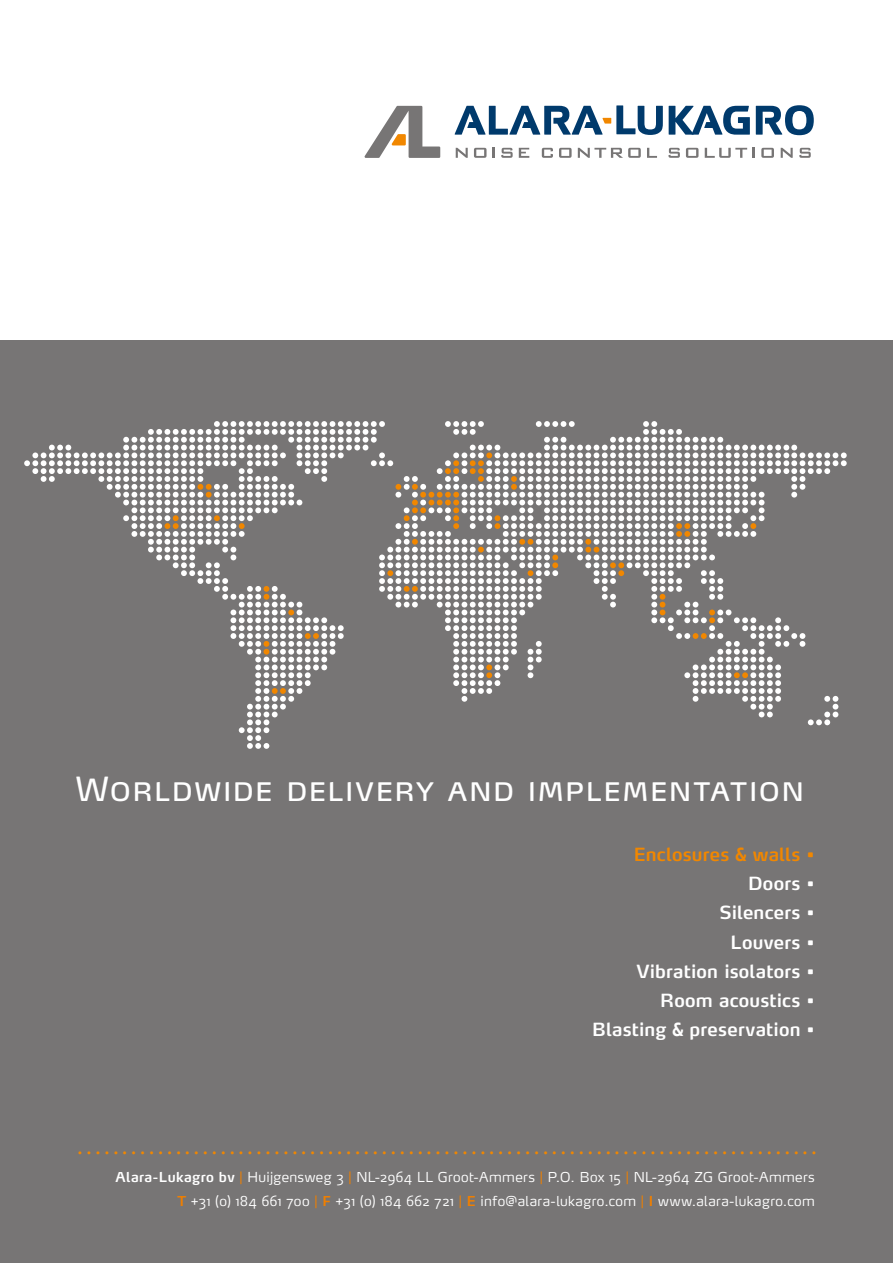
<style>
.page{position:relative;width:893px;height:1263px;background:#fff}
.page>*{position:absolute;margin:0;border:0;box-sizing:border-box;transform-origin:0 0}
.t1{font:33px "Max Regular SC";letter-spacing:.04em;color:#fff}
.t2{font:500 21px "Futura";color:#f18700}
.t3{font:600 18px/29.2px "Max";letter-spacing:.015em;color:#fff;text-align:right}
.t4{font:300 13.5px/23.2px "Max";letter-spacing:.035em;color:#fff;text-align:right}
.s1{color:#f18700}
.s2{font-family:"Menlo";font-weight:700;color:#f18700}
.s3{font-family:"Menlo";font-weight:700}
.s4{font-weight:600}
.s5{color:#f07f00}
.s6{font-weight:600;color:#f07f00}
</style>
<div class="page">
<div style="left:0;top:340px;width:893px;height:923px;background:#777575"></div>
<svg style="left:24px;top:421px;width:823px;height:328px"></svg>
<svg style="left:364px;top:106px;width:76px;height:52px"></svg>
<svg style="left:456px;top:148px;width:12px;height:10px"></svg>
<svg style="left:474px;top:148px;width:12px;height:10px"></svg>
<svg style="left:493px;top:148px;width:2px;height:10px"></svg>
<svg style="left:501px;top:148px;width:12px;height:10px"></svg>
<svg style="left:519px;top:148px;width:10px;height:10px"></svg>
<svg style="left:542px;top:148px;width:11px;height:10px"></svg>
<svg style="left:559px;top:148px;width:13px;height:10px"></svg>
<svg style="left:578px;top:148px;width:63px;height:10px"></svg>
<svg style="left:647px;top:148px;width:10px;height:10px"></svg>
<svg style="left:668px;top:148px;width:12px;height:10px"></svg>
<svg style="left:686px;top:148px;width:12px;height:10px"></svg>
<svg style="left:705px;top:148px;width:50px;height:10px"></svg>
<svg style="left:761px;top:148px;width:13px;height:10px"></svg>
<svg style="left:781px;top:148px;width:12px;height:10px"></svg>
<svg style="left:799px;top:148px;width:12px;height:10px"></svg>
<svg style="left:669px;top:106px;width:81px;height:29px"></svg>
<svg style="left:455px;top:105px;width:208px;height:30px"></svg>
<svg style="left:756px;top:105px;width:58px;height:30px"></svg>
<h1 class="t1" style="left:75px;top:768px;width:730px">Worldwide delivery and implementation</h1>
<h3 class="t3" style="left:592px;top:839px;width:224px"><span class="s1">Enclosures</span> <span class="s2">&amp;</span> <span class="s1">walls •<br></span>Doors •<br>Silencers •<br>Louvers •<br>Vibration isolators •<br>Room acoustics •<br>Blasting <span class="s3">&amp;</span> preservation •</h3>
<h2 class="t2" style="left:77px;top:1131px;width:742px">...................................................................................</h2>
<p class="t4" style="left:116px;top:1165px;width:701px"><span class="s4">Alara-Lukagro bv</span> <span class="s5">|</span> Huijgensweg 3 <span class="s5">|</span> NL-2964 LL Groot-Ammers <span class="s5">|</span> P.O. Box 15 <span class="s5">|</span> NL-2964 ZG Groot-Ammers<br><span class="s6">T</span> +31 (0) 184 661 700 <span class="s5">|</span> <span class="s6">F</span> +31 (0) 184 662 721 <span class="s5">|</span> <span class="s6">E</span> info@alara-lukagro.com <span class="s5">|</span> <span class="s6">I</span> www.alara-lukagro.com</p>
</div>
